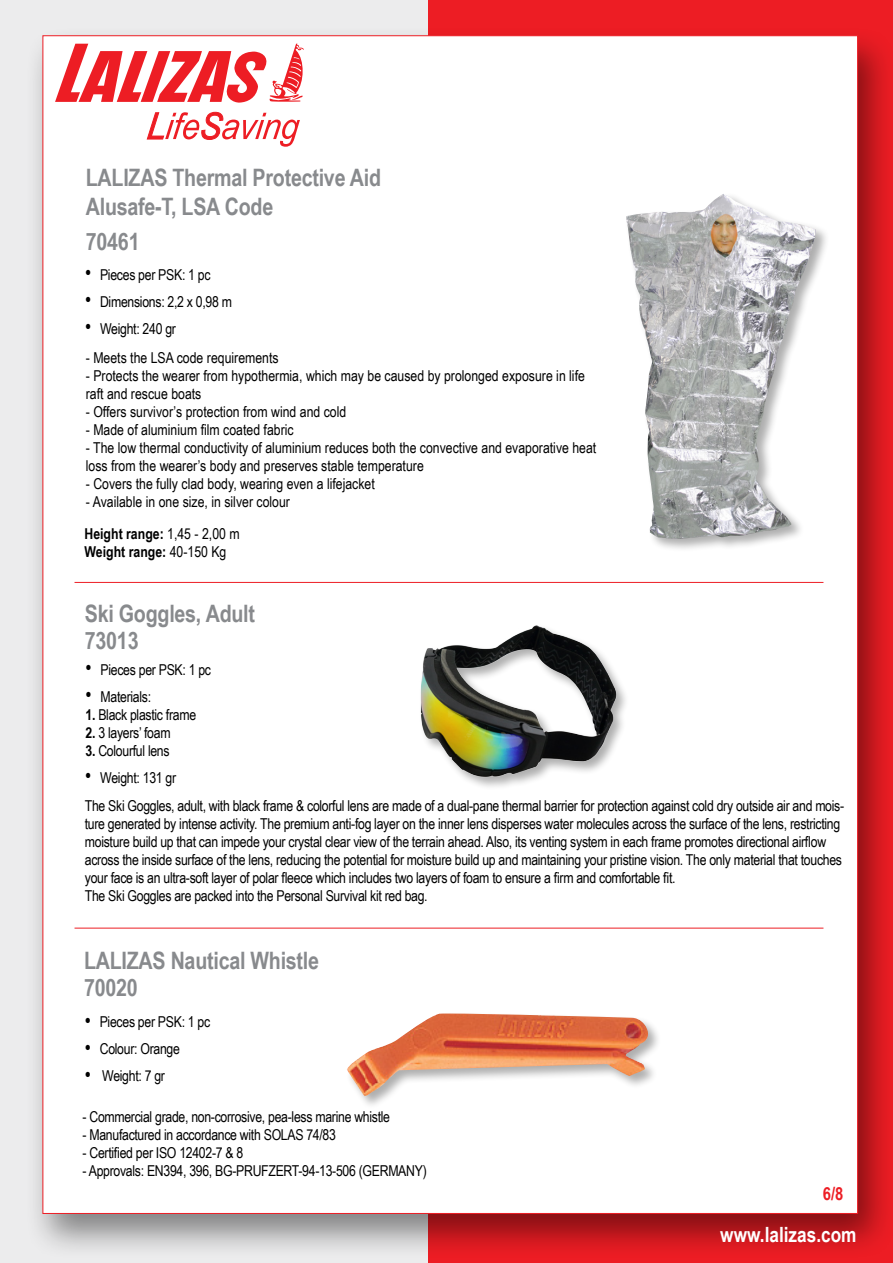
<style>
.page{position:relative;width:893px;height:1263px;background:#fff}
.page>*{position:absolute;margin:0;border:0;box-sizing:border-box;transform-origin:0 0}
.t1{font:700 24px/28.8px "Arial Narrow";letter-spacing:-.01em;color:#888a8d}
.t2{font:700 21px "Arial Narrow";color:#fff}
.t3{font:700 18px "Arial Narrow";color:#ed1d24}
.t4{font:15px/18px "Arial Narrow";letter-spacing:-.02em;color:#000}
.t5{font:15px/18px "Arial Narrow";color:#000}
.t6{font:700 15px "Arial Narrow";color:#000}
.s1{font-size:21px}
.s2{font-weight:700}
.s3{font-weight:400}
</style>
<div class="page">
<div style="left:0;top:0;width:496px;height:1263px;background:#ececed"></div>
<div style="left:428px;top:0;width:465px;height:1263px;background:#ed1d24"></div>
<div style="left:25px;top:26px;width:868px;height:1234px;background:#000;opacity:.45"></div>
<div style="left:43px;top:36px;width:815px;height:1177px;background:#fff"></div>
<svg style="left:55px;top:43px;width:249px;height:60px"></svg>
<svg style="left:147px;top:112px;width:153px;height:35px"></svg>
<hr style="left:75px;top:582px;width:748px;height:1px;background:#ed1d24">
<hr style="left:75px;top:928px;width:748px;height:1px;background:#ed1d24">
<img style="left:420px;top:625px;width:206px;height:162px">
<div style="left:624px;top:193px;width:205px;height:360px;background:#000;opacity:.32"></div>
<img style="left:626px;top:194px;width:190px;height:345px">
<img style="left:347px;top:1013px;width:308px;height:83px">
<h1 class="t1" style="left:86px;top:162px;width:297px">LALIZAS Thermal Protective Aid<br>Alusafe-T, LSA Code</h1>
<h1 class="t1" style="left:86px;top:226px;width:55px">70461</h1>
<p class="t4" style="left:85px;top:265px;width:127px"><span class="s1">•</span> Pieces per PSK: 1 pc</p>
<p class="t4" style="left:85px;top:292px;width:148px"><span class="s1">•</span> Dimensions: 2,2 x 0,98 m</p>
<p class="t4" style="left:85px;top:319px;width:92px"><span class="s1">•</span> Weight: 240 gr</p>
<p class="t5" style="left:86px;top:348px;width:194px">- Meets the LSA code requirements</p>
<p class="t5" style="left:86px;top:366px;width:501px">- Protects the wearer from hypothermia, which may be caused by prolonged exposure in life raft and rescue boats</p>
<p class="t5" style="left:86px;top:402px;width:262px">- Offers survivor’s protection from wind and cold</p>
<p class="t5" style="left:86px;top:420px;width:209px">- Made of aluminium film coated fabric</p>
<p class="t5" style="left:86px;top:438px;width:512px">- The low thermal conductivity of aluminium reduces both the convective and evaporative heat loss from the wearer’s body and preserves stable temperature</p>
<p class="t5" style="left:86px;top:474px;width:290px">- Covers the fully clad body, wearing even a lifejacket</p>
<p class="t5" style="left:85px;top:485px;width:207px;line-height:32.2px">- Available in one size, in silver colour<br><span class="s2">Height range:</span> 1,45 - 2,00 m</p>
<p class="t6" style="left:85px;top:541px;width:143px">Weight range: <span class="s3">40-150 Kg</span></p>
<h1 class="t1" style="left:85px;top:598px;width:172px">Ski Goggles, Adult</h1>
<p class="t4" style="left:86px;top:660px;width:127px"><span class="s1">•</span> Pieces per PSK: 1 pc</p>
<p class="t4" style="left:86px;top:687px;width:67px"><span class="s1">•</span> Materials:</p>
<p class="t4" style="left:86px;top:705px;width:112px"><span class="s2">1.</span> Black plastic frame</p>
<p class="t4" style="left:86px;top:723px;width:86px"><span class="s2">2.</span> 3 layers’ foam</p>
<p class="t4" style="left:86px;top:741px;width:86px"><span class="s2">3.</span> Colourful lens</p>
<p class="t4" style="left:85px;top:764px;width:761px;line-height:27.6px"><span class="s1">•</span> Weight: 131 gr<br>The Ski Goggles, adult, with black frame &amp; colorful lens are made of a dual-pane thermal barrier for protection against cold dry outside air and mois-</p>
<p class="t4" style="left:85px;top:814px;width:759px">ture generated by intense activity. The premium anti-fog layer on the inner lens disperses water molecules across the surface of the lens, restricting moisture build up that can impede your crystal clear view of the terrain ahead. Also, its venting system in each frame promotes directional airflow across the inside surface of the lens, reducing the potential for moisture build up and maintaining your pristine vision. The only material that touches your face is an ultra-soft layer of polar fleece which includes two layers of foam to ensure a firm and comfortable fit.<br>The Ski Goggles are packed into the Personal Survival kit red bag.</p>
<h1 class="t1" style="left:85px;top:625px;width:55px">73013</h1>
<h1 class="t1" style="left:84px;top:945px;width:237px">LALIZAS Nautical Whistle</h1>
<h1 class="t1" style="left:84px;top:972px;width:55px">70020</h1>
<p class="t4" style="left:85px;top:1012px;width:127px"><span class="s1">•</span> Pieces per PSK: 1 pc</p>
<p class="t4" style="left:85px;top:1039px;width:97px"><span class="s1">•</span> Colour: Orange</p>
<p class="t4" style="left:85px;top:1066px;width:82px"><span class="s1">•</span> Weight: 7 gr</p>
<p class="t4" style="left:83px;top:1107px;width:309px">- Commercial grade, non-corrosive, pea-less marine whistle</p>
<p class="t4" style="left:83px;top:1125px;width:255px">- Manufactured in accordance with SOLAS 74/83</p>
<p class="t4" style="left:83px;top:1143px;width:162px">- Certified per ISO 12402-7 &amp; 8</p>
<p class="t4" style="left:83px;top:1161px;width:346px">- Approvals: EN394, 396, BG-PRUFZERT-94-13-506 (GERMANY)</p>
<p class="t3" style="left:823px;top:1180px;width:22px">6/8</p>
<h2 class="t2" style="left:720px;top:1219px;width:138px">www.lalizas.com</h2>
</div>
